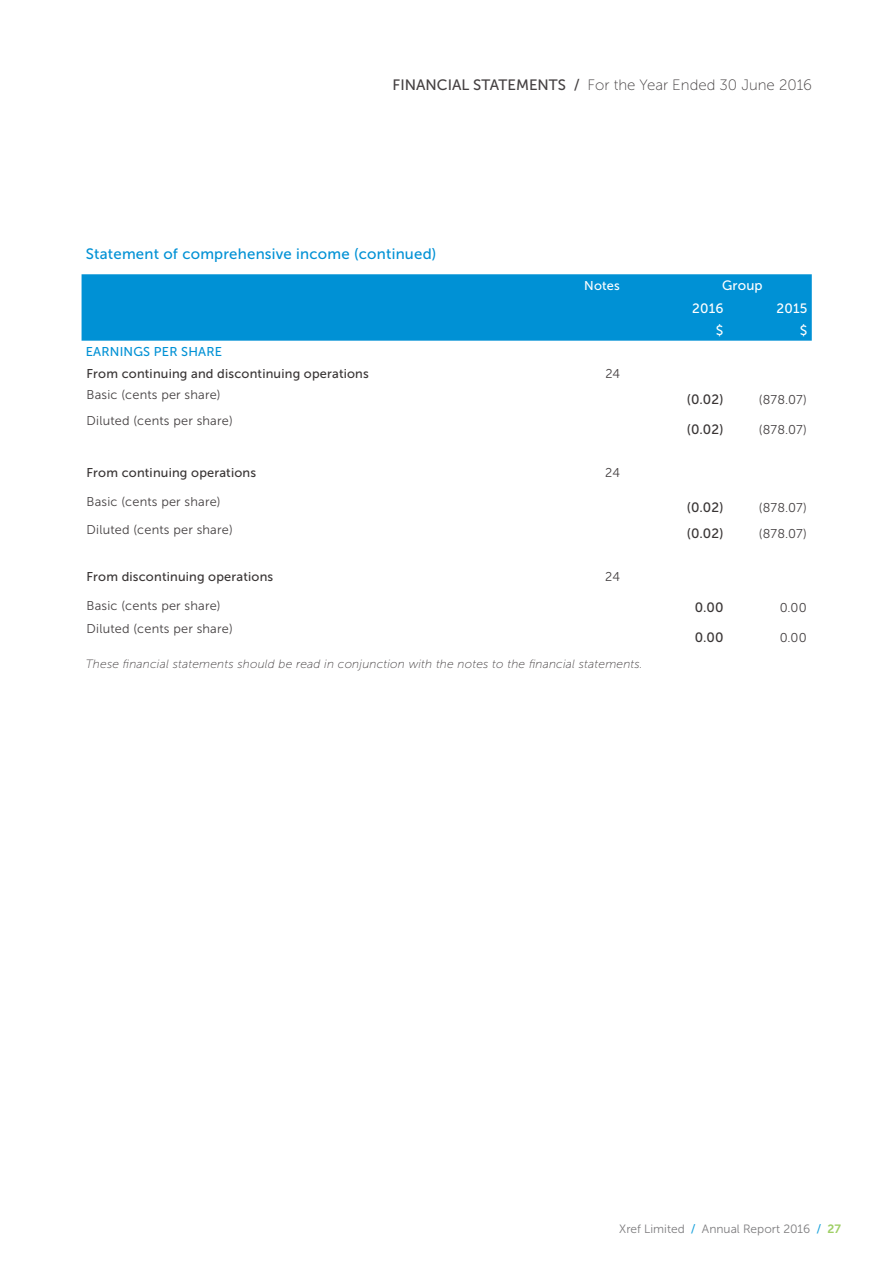
<style>
.page{position:relative;width:893px;height:1263px;background:#fff}
.page>*{position:absolute;margin:0;border:0;box-sizing:border-box;transform-origin:0 0}
.t1{font:15px "Museo Sans 100";color:#444041}
.t2{font:15px "Museo Sans 500";letter-spacing:.015em;color:#0091d5}
.t3{font:13.5px "Museo Sans 500";letter-spacing:.015em;color:#393535}
.t4{font:13.5px/22.2px "Museo Sans 500";letter-spacing:.015em;color:#fff}
.t5{font:12.75px "Museo Sans 300";letter-spacing:.015em;color:#444041}
.t6{font:12.75px "Museo Sans 500";letter-spacing:.015em;color:#393535}
.t7{font:12.75px "Museo Sans 500";letter-spacing:.015em;color:#0091d5}
.t8{font:12.75px "Museo Sans 500";letter-spacing:.015em;color:#fff}
.t9{font:italic 12px "Museo Sans 100";letter-spacing:.015em;color:#444041}
.t10{font:12px "Museo Sans 300";color:#7d7c7e}
.s1{font-family:"Museo Sans 500"}
.s2{font-family:"Museo Sans 500";color:#1aa2dc}
.s3{font-family:"Museo Sans 700";color:#9fcf65}
</style>
<div class="page">
<div style="left:82px;top:274px;width:730px;height:67px;background:#0091d5"></div>
<p class="t1" style="left:393px;top:77px;width:421px"><span class="s1">FINANCIAL STATEMENTS /</span> For the Year Ended 30 June 2016</p>
<p class="t2" style="left:86px;top:246px;width:352px">Statement of comprehensive income (continued)</p>
<p class="t8" style="left:584px;top:278px;width:37px">Notes</p>
<p class="t4" style="left:692px;top:275px;width:72px;text-indent:30px">Group<br>2016</p>
<p class="t4" style="left:777px;top:297px;width:32px">2015</p>
<p class="t4" style="left:716px;top:319px;width:9px">$</p>
<p class="t4" style="left:800px;top:319px;width:9px">$</p>
<p class="t7" style="left:86px;top:345px;width:138px">EARNINGS PER SHARE</p>
<p class="t6" style="left:87px;top:366px;width:284px">From continuing and discontinuing operations</p>
<p class="t5" style="left:605px;top:366px;width:16px">24</p>
<p class="t5" style="left:87px;top:388px;width:136px">Basic (cents per share)</p>
<p class="t3" style="left:687px;top:392px;width:38px">(0.02)</p>
<p class="t5" style="left:759px;top:392px;width:49px">(878.07)</p>
<p class="t5" style="left:87px;top:414px;width:148px">Diluted (cents per share)</p>
<p class="t3" style="left:687px;top:421px;width:38px">(0.02)</p>
<p class="t5" style="left:759px;top:422px;width:49px">(878.07)</p>
<p class="t6" style="left:87px;top:466px;width:171px">From continuing operations</p>
<p class="t5" style="left:605px;top:466px;width:16px">24</p>
<p class="t5" style="left:87px;top:495px;width:136px">Basic (cents per share)</p>
<p class="t3" style="left:687px;top:500px;width:38px">(0.02)</p>
<p class="t5" style="left:759px;top:501px;width:49px">(878.07)</p>
<p class="t5" style="left:87px;top:522px;width:148px">Diluted (cents per share)</p>
<p class="t3" style="left:687px;top:526px;width:38px">(0.02)</p>
<p class="t5" style="left:759px;top:526px;width:49px">(878.07)</p>
<p class="t6" style="left:87px;top:570px;width:188px">From discontinuing operations</p>
<p class="t5" style="left:605px;top:570px;width:16px">24</p>
<p class="t5" style="left:87px;top:599px;width:136px">Basic (cents per share)</p>
<p class="t3" style="left:695px;top:600px;width:30px">0.00</p>
<p class="t5" style="left:780px;top:601px;width:29px">0.00</p>
<p class="t5" style="left:87px;top:622px;width:148px">Diluted (cents per share)</p>
<p class="t3" style="left:695px;top:630px;width:30px">0.00</p>
<p class="t5" style="left:780px;top:630px;width:29px">0.00</p>
<p class="t9" style="left:86px;top:658px;width:558px">These financial statements should be read in conjunction with the notes to the financial statements.</p>
<p class="t10" style="left:619px;top:1222px;width:223px">Xref Limited <span class="s2">/</span> Annual Report 2016 <span class="s2">/</span> <span class="s3">27</span></p>
</div>
